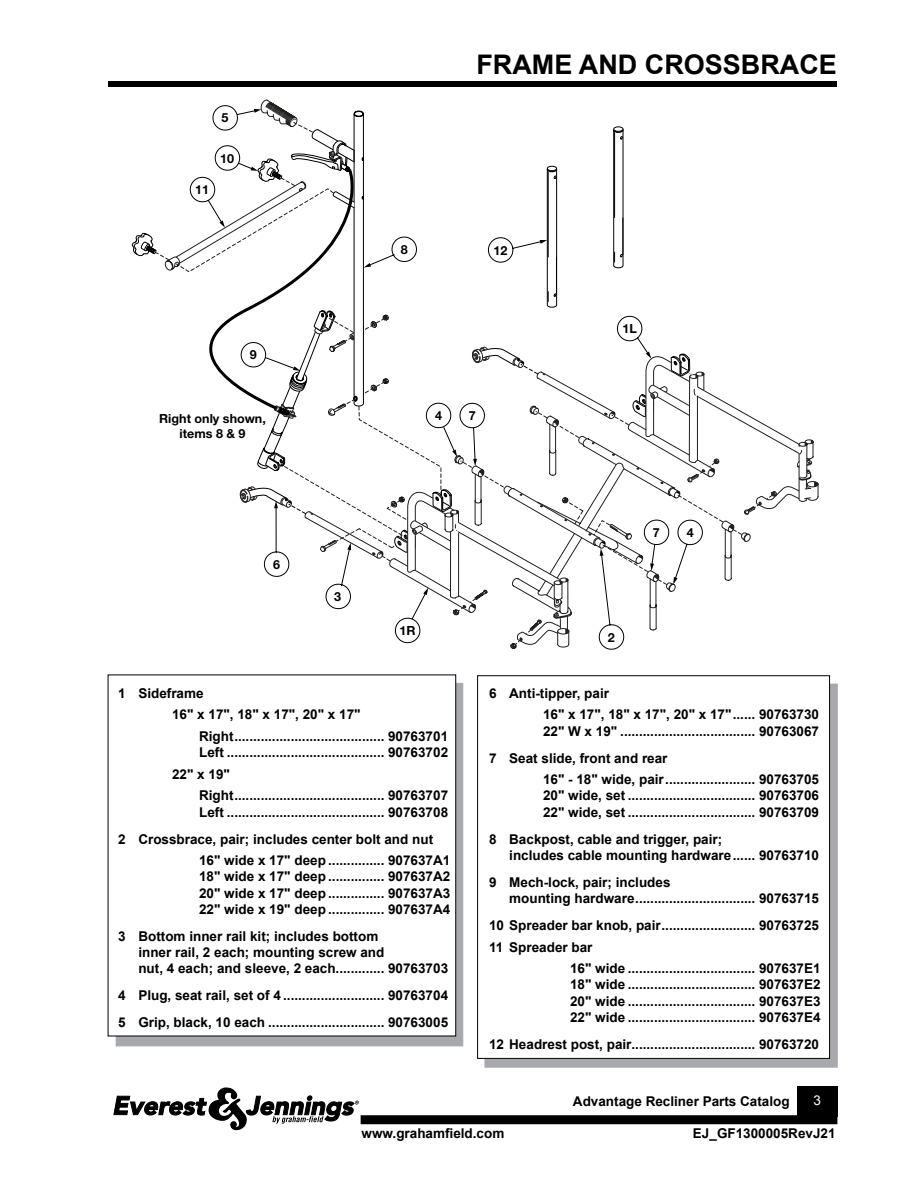
<style>
.page{position:relative;width:918px;height:1188px;background:#fff}
.page>*{position:absolute;margin:0;border:0;box-sizing:border-box;transform-origin:0 0}
.t1{font:700 27px "Arial";color:#000}
.t2{font:700 13.5px/16.2px "Arial";color:#000}
.t3{font:13.5px "Arial";color:#fff}
.t4{font:700 12.6px/15px "Helvetica Neue";color:#000;text-align:center}
.t5{font:700 12.6px "Helvetica Neue";color:#010101}
</style>
<div class="page">
<div style="left:108px;top:81px;width:729px;height:6px;background:#000"></div>
<div style="left:361px;top:1115px;width:476px;height:9px;background:#000"></div>
<div style="left:797px;top:1086px;width:41px;height:31px;background:#000"></div>
<svg style="left:113px;top:1087px;width:246px;height:44px"></svg>
<svg style="left:116px;top:683px;width:347px;height:363px;background:#a0a2a5"></svg>
<div style="left:108px;top:675px;width:348px;height:361px;background:#fff"></div>
<div style="left:485px;top:684px;width:353px;height:384px;background:#a7a9ac;border:1px solid #a7a9ac"></div>
<div style="left:478px;top:676px;width:352px;height:382px;background:#fff"></div>
<div style="left:477px;top:675px;width:353px;height:384px;border:1px solid #000"></div>
<svg style="left:132px;top:100px;width:687px;height:550px"></svg>
<p class="t4" style="left:195px;top:182px;width:15px">11</p>
<p class="t4" style="left:222px;top:110px;width:8px">5</p>
<p class="t4" style="left:220px;top:150px;width:15px">10</p>
<p class="t4" style="left:250px;top:347px;width:8px">9</p>
<p class="t4" style="left:159px;top:410px;width:108px">Right only shown, items 8 &amp; 9</p>
<p class="t4" style="left:273px;top:557px;width:8px">6</p>
<p class="t4" style="left:334px;top:589px;width:8px">3</p>
<h1 class="t1" style="left:476px;top:49px;width:362px">FRAME AND CROSSBRACE</h1>
<p class="t4" style="left:401px;top:242px;width:8px">8</p>
<p class="t4" style="left:494px;top:242px;width:15px">12</p>
<p class="t5" style="left:435px;top:408px;width:8px">4</p>
<p class="t4" style="left:469px;top:408px;width:8px">7</p>
<p class="t4" style="left:400px;top:623px;width:18px">1R</p>
<p class="t4" style="left:622px;top:321px;width:16px">1L</p>
<p class="t4" style="left:608px;top:629px;width:8px">2</p>
<p class="t5" style="left:653px;top:525px;width:8px">7</p>
<p class="t4" style="left:687px;top:525px;width:8px">4</p>
<p class="t2" style="left:118px;top:685px;width:87px">1 Sideframe</p>
<p class="t2" style="left:172px;top:707px;width:190px">16" x 17", 18" x 17", 20" x 17"</p>
<p class="t2" style="left:199px;top:728px;width:251px">Right........................................ 90763701</p>
<p class="t2" style="left:172px;top:742px;width:278px;line-height:21.6px;text-indent:27px">Left .......................................... 90763702<br>22" x 19"</p>
<p class="t2" style="left:199px;top:788px;width:251px">Right........................................ 90763707<br>Left .......................................... 90763708</p>
<p class="t2" style="left:199px;top:828px;width:253px;line-height:21.6px;text-indent:-81px">2 Crossbrace, pair; includes center bolt and nut<br>16" wide x 17" deep ............... 907637A1</p>
<p class="t2" style="left:199px;top:869px;width:253px;text-align:justify">18" wide x 17" deep ............... 907637A2<br>20" wide x 17" deep ............... 907637A3<br>22" wide x 19" deep ............... 907637A4</p>
<p class="t2" style="left:138px;top:928px;width:311px;text-indent:-20px">3 Bottom inner rail kit; includes bottom<br>inner rail, 2 each; mounting screw and<br>nut, 4 each; and sleeve, 2 each............. 90763703</p>
<p class="t2" style="left:118px;top:982px;width:332px;line-height:27px">4 Plug, seat rail, set of 4 ........................... 90763704<br>5 Grip, black, 10 each ............................... 90763005</p>
<p class="t2" style="left:543px;top:682px;width:278px;line-height:21.6px;text-indent:-54px">6 Anti-tipper, pair<br>16" x 17", 18" x 17", 20" x 17"...... 90763730</p>
<p class="t2" style="left:489px;top:717px;width:332px;line-height:27px;text-indent:54px">22" W x 19" .................................... 90763067<br>7 Seat slide, front and rear</p>
<p class="t2" style="left:543px;top:771px;width:278px;text-align:justify">16" - 18" wide, pair........................ 90763705<br>20" wide, set .................................. 90763706<br>22" wide, set .................................. 90763709</p>
<p class="t2" style="left:509px;top:831px;width:311px;text-indent:-20px">8 Backpost, cable and trigger, pair;<br>includes cable mounting hardware...... 90763710</p>
<p class="t2" style="left:509px;top:874px;width:311px;text-indent:-20px">9 Mech-lock, pair; includes<br>mounting hardware................................ 90763715</p>
<p class="t2" style="left:489px;top:917px;width:332px">10 Spreader bar knob, pair......................... 90763725</p>
<p class="t2" style="left:489px;top:939px;width:105px">11 Spreader bar</p>
<p class="t2" style="left:570px;top:960px;width:252px">16" wide .................................. 907637E1</p>
<p class="t2" style="left:570px;top:977px;width:252px;text-align:justify">18" wide .................................. 907637E2<br>20" wide .................................. 907637E3<br>22" wide .................................. 907637E4</p>
<p class="t2" style="left:489px;top:1036px;width:332px">12 Headrest post, pair................................. 90763720</p>
<p class="t2" style="left:573px;top:1093px;width:218px">Advantage Recliner Parts Catalog</p>
<p class="t3" style="left:814px;top:1092px;width:9px">3</p>
<p class="t2" style="left:362px;top:1125px;width:144px">www.grahamfield.com</p>
<p class="t2" style="left:693px;top:1125px;width:144px">EJ_GF1300005RevJ21</p>
</div>
